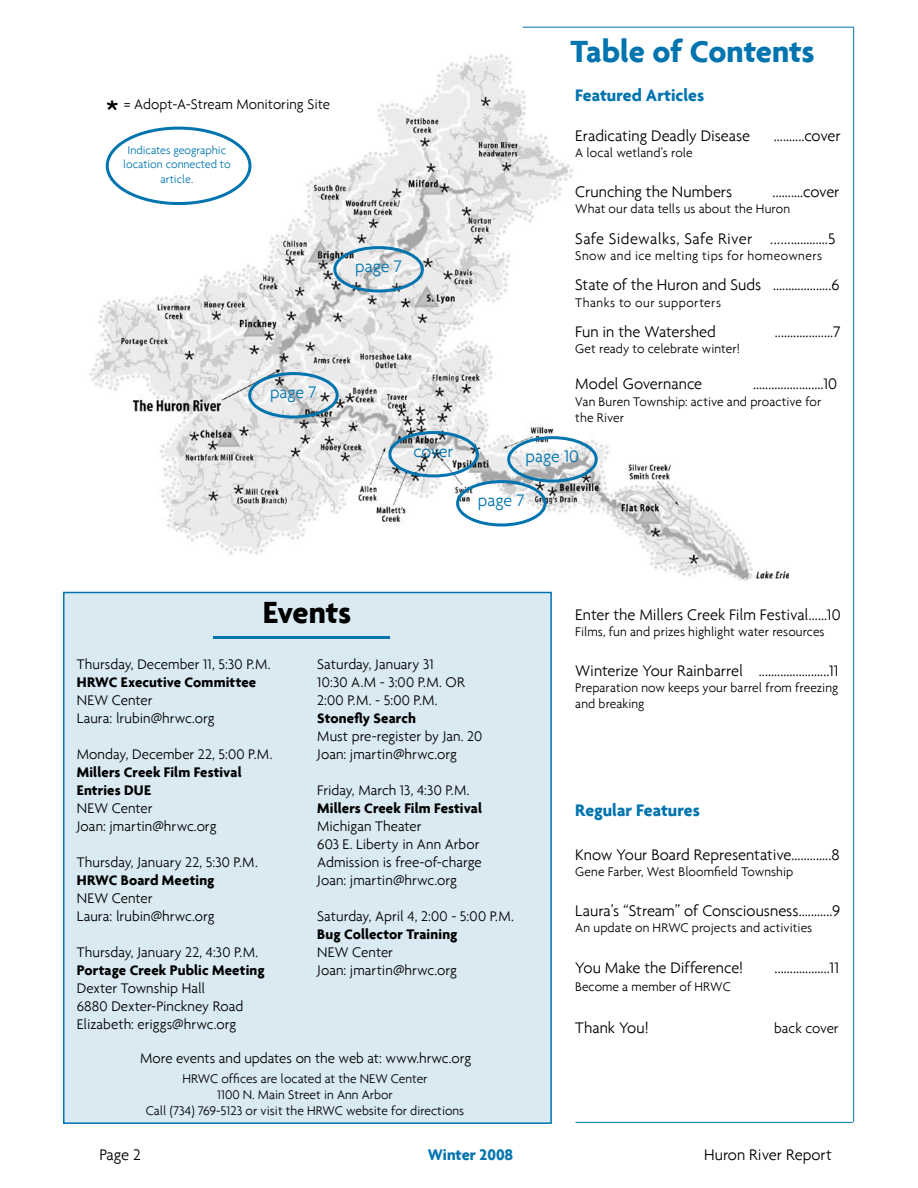
<style>
.page{position:relative;width:918px;height:1188px;background:#fff}
.page>*{position:absolute;margin:0;border:0;box-sizing:border-box;transform-origin:0 0}
.t1{font:700 33px "Agenda";color:#0074af}
.t2{font:700 33px "Agenda";color:#000}
.t3{font:700 18px "Agenda";letter-spacing:-.005em;color:#0074af}
.t4{font:300 18px "Agenda";color:#0074af}
.t5{font:300 16.5px "Agenda";color:#000}
.t6{font:700 16.5px "Agenda";color:#0074af}
.t7{font:300 15px/18px "Agenda";color:#000}
.t8{font:700 15px/18px "Agenda";letter-spacing:.005em;color:#000}
.t9{font:300 13.5px/16.2px "Agenda";color:#000}
.t10{font:300 13.5px "Agenda";letter-spacing:.03em;color:#000}
.t11{font:300 13.5px "Agenda";letter-spacing:.035em;color:#000}
.t12{font:300 12px/14.4px "Agenda";color:#0074af;text-align:center}
.s1{font-family:"Comic Sans MS";font-weight:400;font-size:24px}
</style>
<div class="page">
<img style="left:89px;top:54px;width:699px;height:526px">
<div style="left:106px;top:127px;width:145px;height:78px;border:3px solid #0074af;border-radius:50%"></div>
<hr style="left:853px;top:27px;width:1px;height:1095px;background:#0074af">
<hr style="left:523px;top:27px;width:331px;height:1px;background:#0074af">
<div style="left:63px;top:592px;width:489px;height:532px;background:#d9eaf3;border:2px solid #0074af"></div>
<hr style="left:213px;top:636px;width:177px;height:3px;background:#0074af">
<hr style="left:575px;top:1122px;width:278px;height:1px;background:#0074af">
<div style="left:248px;top:372px;width:91px;height:46px;border:3px solid #0074af;border-radius:50%"></div>
<div style="left:388px;top:431px;width:91px;height:46px;border:3px solid #0074af;border-radius:50%"></div>
<div style="left:507px;top:436px;width:91px;height:47px;border:3px solid #0074af;border-radius:50%"></div>
<div style="left:333px;top:246px;width:91px;height:47px;border:3px solid #0074af;border-radius:50%"></div>
<div style="left:456px;top:480px;width:91px;height:46px;border:3px solid #0074af;border-radius:50%"></div>
<p class="t7" style="left:107px;top:95px;width:225px"><span class="s1">*</span> = Adopt-A-Stream Monitoring Site</p>
<p class="t12" style="left:123px;top:143px;width:109px">Indicates geographic location connected to article.</p>
<p class="t4" style="left:270px;top:382px;width:48px">page 7</p>
<p class="t4" style="left:355px;top:256px;width:48px">page 7</p>
<h1 class="t1" style="left:571px;top:31px;width:246px">Table of Contents</h1>
<p class="t3" style="left:575px;top:84px;width:130px">Featured Articles</p>
<p class="t5" style="left:575px;top:126px;width:176px">Eradicating Deadly Disease</p>
<p class="t5" style="left:774px;top:126px;width:68px">..........cover</p>
<p class="t9" style="left:575px;top:145px;width:119px">A local wetland’s role</p>
<p class="t5" style="left:575px;top:182px;width:159px">Crunching the Numbers</p>
<p class="t5" style="left:773px;top:182px;width:68px">..........cover</p>
<p class="t9" style="left:575px;top:200px;width:216px">What our data tells us about the Huron</p>
<p class="t5" style="left:575px;top:229px;width:262px">Safe Sidewalks, Safe River ..................5</p>
<p class="t10" style="left:575px;top:248px;width:248px">Snow and ice melting tips for homeowners</p>
<p class="t5" style="left:575px;top:275px;width:266px">State of the Huron and Suds ...................6</p>
<p class="t11" style="left:575px;top:294px;width:147px">Thanks to our supporters</p>
<p class="t5" style="left:575px;top:322px;width:142px">Fun in the Watershed</p>
<p class="t5" style="left:775px;top:322px;width:67px">...................7</p>
<p class="t9" style="left:575px;top:341px;width:166px">Get ready to celebrate winter!</p>
<p class="t5" style="left:575px;top:374px;width:128px">Model Governance</p>
<p class="t5" style="left:753px;top:374px;width:86px">.......................10</p>
<p class="t9" style="left:575px;top:393px;width:248px">Van Buren Township: active and proactive for the River</p>
<p class="t4" style="left:414px;top:441px;width:41px">cover</p>
<p class="t4" style="left:526px;top:446px;width:55px">page 10</p>
<p class="t4" style="left:478px;top:490px;width:48px">page 7</p>
<h1 class="t2" style="left:263px;top:592px;width:90px">Events</h1>
<p class="t7" style="left:77px;top:655px;width:195px">Thursday, December 11, 5:30 P.M.</p>
<p class="t8" style="left:77px;top:673px;width:181px">HRWC Executive Committee</p>
<p class="t7" style="left:77px;top:691px;width:139px">NEW Center<br>Laura: lrubin@hrwc.org</p>
<p class="t7" style="left:77px;top:745px;width:197px">Monday, December 22, 5:00 P.M.</p>
<p class="t8" style="left:77px;top:763px;width:166px">Millers Creek Film Festival<br>Entries DUE</p>
<p class="t7" style="left:77px;top:799px;width:141px">NEW Center<br>Joan: jmartin@hrwc.org</p>
<p class="t7" style="left:77px;top:853px;width:183px">Thursday, January 22, 5:30 P.M.</p>
<p class="t8" style="left:77px;top:871px;width:139px">HRWC Board Meeting</p>
<p class="t7" style="left:77px;top:889px;width:139px">NEW Center<br>Laura: lrubin@hrwc.org</p>
<p class="t7" style="left:77px;top:943px;width:183px">Thursday, January 22, 4:30 P.M.</p>
<p class="t8" style="left:77px;top:961px;width:189px">Portage Creek Public Meeting</p>
<p class="t7" style="left:77px;top:979px;width:168px">Dexter Township Hall<br>6880 Dexter-Pinckney Road<br>Elizabeth: eriggs@hrwc.org</p>
<p class="t7" style="left:317px;top:655px;width:149px">Saturday, January 31<br>10:30 A.M - 3:00 P.M. OR<br>2:00 P.M. - 5:00 P.M.</p>
<p class="t8" style="left:317px;top:709px;width:100px">Stonefly Search</p>
<p class="t7" style="left:317px;top:727px;width:166px">Must pre-register by Jan. 20<br>Joan: jmartin@hrwc.org</p>
<p class="t7" style="left:317px;top:781px;width:154px">Friday, March 13, 4:30 P.M.</p>
<p class="t8" style="left:317px;top:799px;width:166px">Millers Creek Film Festival</p>
<p class="t7" style="left:317px;top:817px;width:166px">Michigan Theater<br>603 E. Liberty in Ann Arbor<br>Admission is free-of-charge<br>Joan: jmartin@hrwc.org</p>
<p class="t7" style="left:317px;top:907px;width:198px">Saturday, April 4, 2:00 - 5:00 P.M.</p>
<p class="t8" style="left:317px;top:925px;width:142px">Bug Collector Training</p>
<p class="t7" style="left:317px;top:943px;width:141px">NEW Center<br>Joan: jmartin@hrwc.org</p>
<p class="t7" style="left:140px;top:1049px;width:332px">More events and updates on the web at: www.hrwc.org</p>
<p class="t9" style="left:146px;top:1070px;width:320px;text-align:center">HRWC offices are located at the NEW Center<br>1100 N. Main Street in Ann Arbor<br>Call (734) 769-5123 or visit the HRWC website for directions</p>
<p class="t5" style="left:575px;top:605px;width:267px">Enter the Millers Creek Film Festival......10</p>
<p class="t9" style="left:575px;top:623px;width:251px">Films, fun and prizes highlight water resources</p>
<p class="t5" style="left:575px;top:661px;width:265px">Winterize Your Rainbarrel .......................11</p>
<p class="t9" style="left:575px;top:679px;width:265px">Preparation now keeps your barrel from freezing and breaking</p>
<p class="t3" style="left:575px;top:799px;width:126px">Regular Features</p>
<p class="t5" style="left:575px;top:845px;width:266px">Know Your Board Representative.............8</p>
<p class="t9" style="left:575px;top:864px;width:220px">Gene Farber, West Bloomfield Township</p>
<p class="t5" style="left:575px;top:901px;width:266px">Laura’s “Stream” of Consciousness...........9</p>
<p class="t9" style="left:575px;top:919px;width:238px">An update on HRWC projects and activities</p>
<p class="t5" style="left:575px;top:959px;width:169px">You Make the Difference!</p>
<p class="t5" style="left:775px;top:959px;width:66px">..................11</p>
<p class="t9" style="left:575px;top:978px;width:157px">Become a member of HRWC</p>
<p class="t5" style="left:575px;top:1018px;width:75px">Thank You!</p>
<p class="t7" style="left:774px;top:1019px;width:66px">back cover</p>
<p class="t5" style="left:99px;top:1145px;width:43px">Page 2</p>
<p class="t6" style="left:428px;top:1145px;width:87px">Winter 2008</p>
<p class="t5" style="left:704px;top:1145px;width:129px">Huron River Report</p>
</div>
